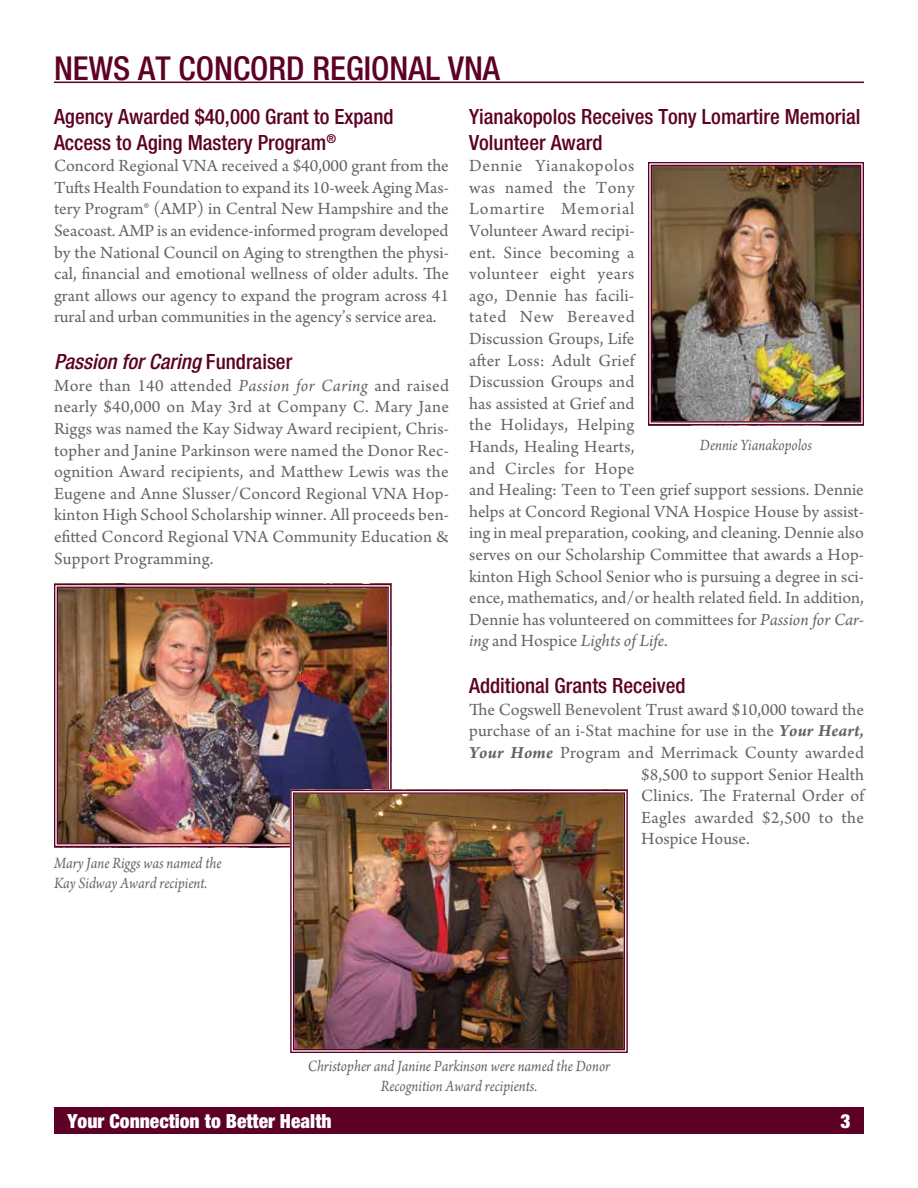
<style>
.page{position:relative;width:918px;height:1188px;background:#fff}
.page>*{position:absolute;margin:0;border:0;box-sizing:border-box;transform-origin:0 0}
.t1{font:500 condensed 33px "Helvetica Neue";color:#5d0025}
.t2{font:500 condensed 21px/25.2px "Helvetica Neue";color:#5d0025}
.t3{font:italic 500 condensed 21px "Helvetica Neue";color:#5d0025}
.t4{font:900 condensed 19.5px "Helvetica Neue";color:#fff}
.t5{font:18px/21.6px "Arno Pro";letter-spacing:.005em;color:#636466;text-align:justify}
.t6{font:italic 16.5px/19.8px "Arno Pro";color:#636466;scale:.9 1}
.s1{font-style:normal}
.s2{font-style:italic}
.s3{font-weight:700;font-style:italic}
</style>
<div class="page">
<div style="left:54px;top:1107px;width:810px;height:27px;background:#5d0025"></div>
<hr style="left:54px;top:82px;width:810px;height:1px;background:#5d0025">
<img style="left:648px;top:162px;width:216px;height:264px">
<div style="left:651px;top:165px;width:210px;height:258px;border:1px solid #5d0025"></div>
<img style="left:54px;top:583px;width:338px;height:265px">
<div style="left:57px;top:587px;width:332px;height:257px;border:1px solid #5d0025"></div>
<img style="left:290px;top:789px;width:338px;height:264px">
<div style="left:293px;top:792px;width:332px;height:258px;border:1px solid #5d0025"></div>
<h1 class="t1" style="left:54px;top:48px;width:448px">NEWS AT CONCORD REGIONAL VNA</h1>
<p class="t2" style="left:54px;top:104px;width:341px">Agency Awarded $40,000 Grant to Expand<br>Access to Aging Mastery Program<sup>®</sup></p>
<p class="t5" style="left:54px;top:156px;width:397px">Concord Regional VNA received a $40,000 grant from the Tufts Health Foundation to expand its 10-week Aging Mas&shy;tery Program® (AMP) in Central New Hampshire and the Seacoast. AMP is an evidence-informed program developed by the National Council on Aging to strengthen the physi&shy;cal, financial and emotional wellness of older adults. The grant allows our agency to expand the program across 41 rural and urban communities in the agency’s service area.</p>
<p class="t3" style="left:54px;top:349px;width:240px">Passion for Caring <span class="s1">Fundraiser</span></p>
<p class="t5" style="left:54px;top:376px;width:397px">More than 140 attended <span class="s2">Passion for Caring</span> and raised nearly $40,000 on May 3rd at Company C. Mary Jane Riggs was named the Kay Sidway Award recipient, Chris&shy;topher and Janine Parkinson were named the Donor Rec&shy;ognition Award recipients, and Matthew Lewis was the Eugene and Anne Slusser/Concord Regional VNA Hop&shy;kinton High School Scholarship winner. All proceeds ben&shy;efitted Concord Regional VNA Community Education &amp; Support Programming.</p>
<p class="t2" style="left:469px;top:104px;width:393px">Yianakopolos Receives Tony Lomartire Memorial<br>Volunteer Award</p>
<p class="t5" style="left:469px;top:156px;width:396px;text-align:left">Dennie Yianakopolos<br>was named the Tony<br>Lomartire Memorial<br>Volunteer Award recipi-<br>ent. Since becoming a<br>volunteer eight years<br>ago, Dennie has facili-<br>tated New Bereaved<br>Discussion Groups, Life<br>after Loss: Adult Grief<br>Discussion Groups and<br>has assisted at Grief and<br>the Holidays, Helping<br>Hands, Healing Hearts,<br>and Circles for Hope<br>and Healing: Teen to Teen grief support sessions. Dennie helps at Concord Regional VNA Hospice House by assist&shy;ing in meal preparation, cooking, and cleaning. Dennie also serves on our Scholarship Committee that awards a Hop&shy;kinton High School Senior who is pursuing a degree in sci&shy;ence, mathematics, and/or health related field. In addition, Dennie has volunteered on committees for <span class="s2">Passion for Car&shy;ing</span> and Hospice <span class="s2">Lights of Life</span>.</p>
<p class="t2" style="left:469px;top:673px;width:218px">Additional Grants Received</p>
<p class="t5" style="left:469px;top:700px;width:396px">The Cogswell Benevolent Trust award $10,000 toward the</p>
<p class="t5" style="left:469px;top:721px;width:396px">purchase of an i-Stat machine for use in the <span class="s3">Your Heart,</span></p>
<p class="t5" style="left:469px;top:743px;width:396px"><span class="s3">Your Home</span> Program and Merrimack County awarded</p>
<p class="t5" style="left:641px;top:764px;width:224px">$8,500 to support Senior Health</p>
<p class="t5" style="left:641px;top:786px;width:224px">Clinics. The Fraternal Order of</p>
<p class="t5" style="left:641px;top:808px;width:224px">Eagles awarded $2,500 to the</p>
<p class="t5" style="left:641px;top:829px;width:110px">Hospice House.</p>
<p class="t6" style="left:700px;top:436px;width:126px">Dennie Yianakopolos</p>
<p class="t6" style="left:54px;top:854px;width:188px">Mary Jane Riggs was named the<br>Kay Sidway Award recipient.</p>
<p class="t6" style="left:308px;top:1057px;width:338px;text-align:center">Christopher and Janine Parkinson were named the Donor<br>Recognition Award recipients.</p>
<p class="t4" style="left:68px;top:1109px;width:266px">Your Connection to Better Health</p>
<p class="t4" style="left:840px;top:1109px;width:12px">3</p>
</div>
